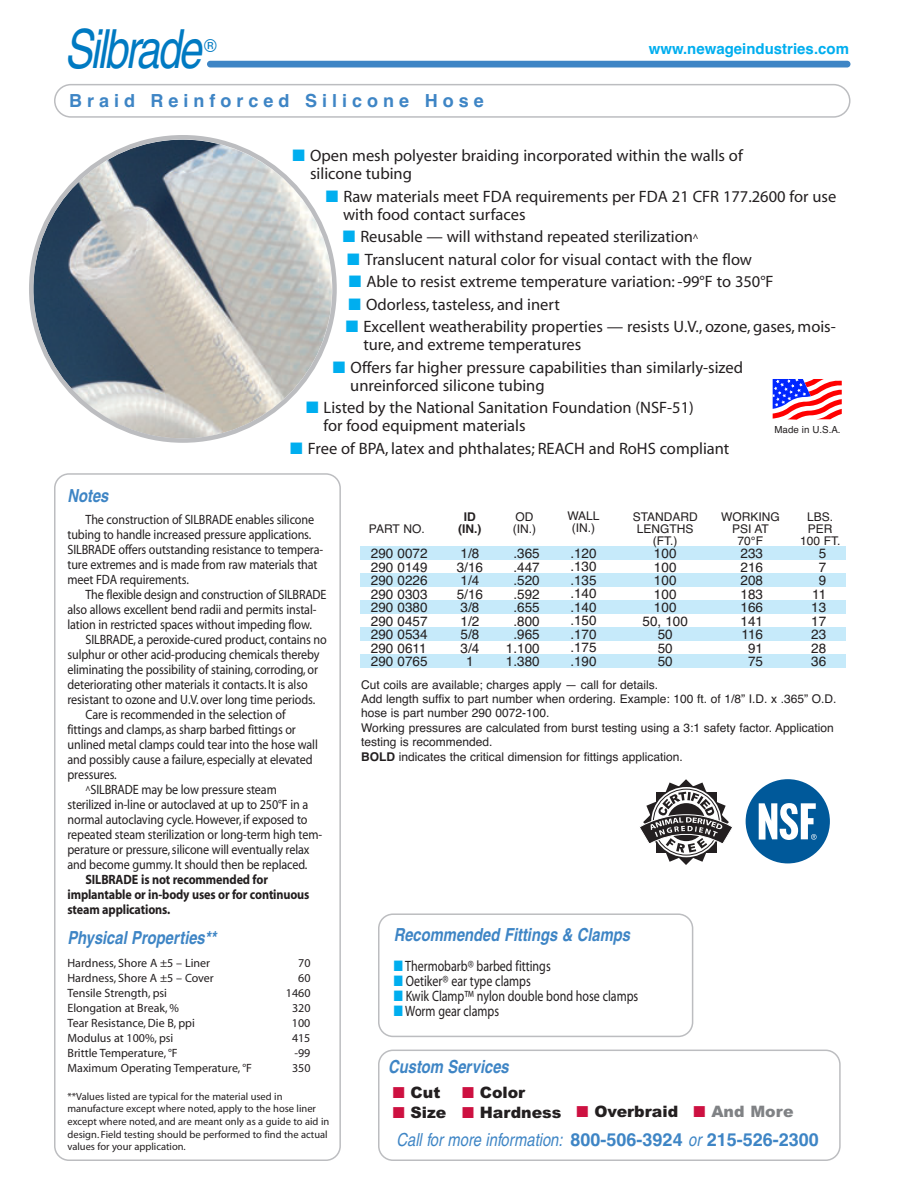
<style>
.page{position:relative;width:918px;height:1188px;background:#fff}
.page>*{position:absolute;margin:0;border:0;box-sizing:border-box;transform-origin:0 0}
.t1{font:italic 54px "Helvetica";color:#007ac2;scale:.78 1}
.t2{font:italic 700 18px "Helvetica";color:#3e85c5;scale:.82 1}
.t3{font:italic 18px "Helvetica";color:#3e85c5;scale:.82 1}
.t4{font:700 18px "Helvetica";letter-spacing:.28em;color:#3e85c5}
.t5{font:18px "Helvetica";color:#007ac2;scale:.95 1}
.t6{font:16.5px/18px "Myriad";color:#231f20}
.t7{font:900 15.75px "Arial";color:#231f20}
.t8{font:15px "Myriad";color:#231f20;scale:.8 1}
.t9{font:700 15px "Helvetica";color:#00aeef}
.t10{font:13.5px/15px "Myriad";letter-spacing:-.01em;color:#231f20;scale:.9 1}
.t11{font:13.5px/13.5px "Helvetica";color:#231f20;text-align:center}
.t12{font:700 13.5px/15px "Myriad";letter-spacing:-.01em;color:#231f20;scale:.9 1}
.t13{font:12px/12px "Helvetica";color:#231f20;text-align:center}
.t14{font:12px "Myriad";color:#231f20}
.t15{font:700 12px/12px "Helvetica";color:#231f20;text-align:center}
.t16{font:10.5px/12.6px "Myriad";color:#231f20}
.t17{font:9.75px "Helvetica";color:#231f20}
.s1{color:#00aeef}
.s2{font-family:"Times";font-size:12px}
.s3{font-weight:700}
.s4{color:#cd1141}
.s5{color:#808285}
.s6{font-weight:700;font-style:normal}
</style>
<div class="page">
<div style="left:207px;top:61px;width:643px;height:7px;background:#3e85c5;border-radius:3px"></div>
<svg style="left:54px;top:84px;width:797px;height:34px"></svg>
<svg style="left:54px;top:473px;width:287px;height:688px"></svg>
<svg style="left:29px;top:135px;width:308px;height:308px"></svg>
<div style="left:360px;top:546px;width:486px;height:14px;background:#c6eafa"></div>
<div style="left:360px;top:573px;width:486px;height:14px;background:#c6eafa"></div>
<div style="left:360px;top:600px;width:486px;height:14px;background:#c6eafa"></div>
<div style="left:360px;top:627px;width:486px;height:14px;background:#c6eafa"></div>
<div style="left:360px;top:654px;width:486px;height:14px;background:#c6eafa"></div>
<svg style="left:378px;top:913px;width:315px;height:124px"></svg>
<svg style="left:773px;top:379px;width:69px;height:41px"></svg>
<svg style="left:378px;top:1050px;width:463px;height:111px"></svg>
<div style="left:746px;top:779px;width:84px;height:84px;background:#00599a;border-radius:50%"></div>
<svg style="left:759px;top:803px;width:58px;height:37px"></svg>
<svg style="left:640px;top:779px;width:92px;height:86px"></svg>
<h1 class="t1" style="left:64px;top:29px;width:188px">Silbrade</h1>
<h2 class="t5" style="left:204px;top:39px;width:15px">®</h2>
<h2 class="t4" style="left:69px;top:95px;width:416px">Braid Reinforced Silicone Hose</h2>
<p class="t9" style="left:649px;top:43px;width:202px">www.newageindustries.com</p>
<p class="t6" style="left:310px;top:148px;width:434px;text-indent:-17px"><span class="s1">■</span> Open mesh polyester braiding incorporated within the walls of silicone tubing</p>
<p class="t6" style="left:343px;top:189px;width:495px;text-indent:-17px"><span class="s1">■</span> Raw materials meet FDA requirements per FDA 21 CFR 177.2600 for use with food contact surfaces</p>
<p class="t6" style="left:343px;top:229px;width:357px"><span class="s1">■</span> Reusable — will withstand repeated sterilization<span class="s2">^</span></p>
<p class="t6" style="left:347px;top:252px;width:406px"><span class="s1">■</span> Translucent natural color for visual contact with the flow</p>
<p class="t6" style="left:349px;top:274px;width:426px"><span class="s1">■</span> Able to resist extreme temperature variation: -99°F to 350°F</p>
<p class="t6" style="left:348px;top:297px;width:213px"><span class="s1">■</span> Odorless, tasteless, and inert</p>
<p class="t6" style="left:363px;top:319px;width:474px;text-indent:-17px"><span class="s1">■</span> Excellent weatherability properties — resists U.V., ozone, gases, mois&shy;ture, and extreme temperatures</p>
<p class="t6" style="left:350px;top:360px;width:394px;text-indent:-17px"><span class="s1">■</span> Offers far higher pressure capabilities than similarly-sized unreinforced silicone tubing</p>
<p class="t6" style="left:323px;top:400px;width:372px;text-indent:-17px"><span class="s1">■</span> Listed by the National Sanitation Foundation (NSF-51) for food equipment materials</p>
<p class="t6" style="left:290px;top:441px;width:441px"><span class="s1">■</span> Free of BPA, latex and phthalates; REACH and RoHS compliant</p>
<p class="t17" style="left:775px;top:426px;width:68px">Made in U.S.A.</p>
<h2 class="t2" style="left:68px;top:488px;width:55px">Notes</h2>
<p class="t10" style="left:68px;top:513px;width:286px;text-indent:18px">The construction of SILBRADE enables silicone tubing to handle increased pressure applications.<br>SILBRADE offers outstanding resistance to tempera&shy;ture extremes and is made from raw materials that meet FDA requirements.</p>
<p class="t10" style="left:68px;top:588px;width:289px;text-indent:18px">The flexible design and construction of SILBRADE also allows excellent bend radii and permits instal - lation in restricted spaces without impeding flow.</p>
<p class="t10" style="left:86px;top:633px;width:270px">SILBRADE, a peroxide-cured product, contains no</p>
<p class="t10" style="left:68px;top:648px;width:282px">sulphur or other acid-producing chemicals thereby</p>
<p class="t10" style="left:68px;top:663px;width:280px">eliminating the possibility of staining, corro ding, or</p>
<p class="t10" style="left:68px;top:678px;width:268px">deteriorating other materials it contacts. It is also</p>
<p class="t10" style="left:68px;top:693px;width:277px">resistant to ozone and U.V. over long time periods.</p>
<p class="t10" style="left:86px;top:708px;width:224px">Care is recommended in the selection of</p>
<p class="t10" style="left:68px;top:723px;width:255px">fittings and clamps, as sharp barbed fittings or</p>
<p class="t10" style="left:68px;top:738px;width:280px">unlined metal clamps could tear into the hose wall</p>
<p class="t10" style="left:68px;top:753px;width:274px">and possibly cause a failure, especially at elevated</p>
<p class="t10" style="left:68px;top:768px;width:56px">pressures.</p>
<p class="t10" style="left:86px;top:783px;width:214px"><span class="s2">^</span>SILBRADE may be low pressure steam</p>
<p class="t10" style="left:68px;top:798px;width:269px">sterilized in-line or autoclaved at up to 250°F in a</p>
<p class="t10" style="left:68px;top:813px;width:268px">normal autoclaving cycle. However, if exposed to</p>
<p class="t10" style="left:68px;top:828px;width:284px">repeated steam sterilization or long-term high tem-</p>
<p class="t10" style="left:68px;top:843px;width:270px">perature or pressure, silicone will eventually relax</p>
<p class="t10" style="left:68px;top:858px;width:268px">and become gummy. It should then be replaced.</p>
<p class="t12" style="left:68px;top:873px;width:270px;text-indent:18px">SILBRADE is not recommended for implantable or in-body uses or for continuous steam applications.</p>
<h2 class="t2" style="left:68px;top:931px;width:187px">Physical Properties**</h2>
<p class="t14" style="left:68px;top:958px;width:144px">Hardness, Shore A ±5 – Liner</p>
<p class="t14" style="left:298px;top:958px;width:14px">70</p>
<p class="t14" style="left:68px;top:973px;width:148px">Hardness, Shore A ±5 – Cover</p>
<p class="t14" style="left:298px;top:973px;width:14px">60</p>
<p class="t14" style="left:68px;top:988px;width:101px">Tensile Strength, psi</p>
<p class="t14" style="left:286px;top:988px;width:26px">1460</p>
<p class="t14" style="left:68px;top:1003px;width:113px">Elongation at Break, %</p>
<p class="t14" style="left:292px;top:1003px;width:20px">320</p>
<p class="t14" style="left:68px;top:1018px;width:129px">Tear Resistance, Die B, ppi</p>
<p class="t14" style="left:292px;top:1018px;width:20px">100</p>
<p class="t14" style="left:68px;top:1033px;width:107px">Modulus at 100%, psi</p>
<p class="t14" style="left:292px;top:1033px;width:20px">415</p>
<p class="t14" style="left:68px;top:1048px;width:112px">Brittle Temperature, °F</p>
<p class="t14" style="left:294px;top:1048px;width:17px">-99</p>
<p class="t14" style="left:68px;top:1063px;width:186px">Maximum Operating Temperature, °F</p>
<p class="t14" style="left:292px;top:1063px;width:20px">350</p>
<p class="t16" style="left:68px;top:1091px;width:263px">**Values listed are typical for the material used in manufacture except where noted, apply to the hose liner except where noted, and are meant only as a guide to aid in design. Field testing should be performed to find the actual values for your application.</p>
<p class="t13" style="left:513px;top:512px;width:25px;text-align:left">OD (IN.)</p>
<p class="t11" style="left:506px;top:548px;width:35px">.365 .447 .520 .592 .655 .800 .965<br>1.100<br>1.380</p>
<p class="t13" style="left:721px;top:512px;width:60px">WORKING<br>PSI AT<br>70°F</p>
<p class="t11" style="left:741px;top:548px;width:24px">233<br>216<br>208<br>183<br>166<br>141<br>116<br>91<br>75</p>
<p class="t13" style="left:633px;top:512px;width:67px">STANDARD<br>LENGTHS (FT.)</p>
<p class="t11" style="left:643px;top:548px;width:47px">100<br>100<br>100<br>100<br>100<br>50, 100<br>50<br>50<br>50</p>
<p class="t13" style="left:800px;top:512px;width:42px">LBS.<br>PER<br>100 FT.</p>
<p class="t11" style="left:811px;top:548px;width:17px">5<br>7<br>9<br>11<br>13<br>17<br>23<br>28<br>36</p>
<p class="t13" style="left:567px;top:511px;width:34px">WALL (IN.)</p>
<p class="t11" style="left:570px;top:548px;width:28px;text-align:justify">.120 .130 .135 .140 .140 .150 .170 .175 .190</p>
<p class="t13" style="left:361px;top:678px;width:477px;line-height:14.4px;text-align:left">Cut coils are available; charges apply — call for details.<br>Add length suffix to part number when ordering. Example: 100 ft. of 1/8” I.D. x .365” O.D. hose is part number 290 0072-100.<br>Working pressures are calculated from burst testing using a 3:1 safety factor. Application testing is recommended.<br><span class="s3">BOLD</span> indicates the critical dimension for fittings application.</p>
<p class="t15" style="left:458px;top:512px;width:25px">ID (IN.)</p>
<p class="t11" style="left:457px;top:548px;width:28px">1/8<br>3/16<br>1/4<br>5/16<br>3/8<br>1/2<br>5/8<br>3/4<br>1</p>
<p class="t13" style="left:369px;top:524px;width:57px">PART NO.</p>
<p class="t11" style="left:371px;top:548px;width:58px;text-align:justify">290 0072<br>290 0149<br>290 0226<br>290 0303<br>290 0380<br>290 0457<br>290 0534<br>290 0611<br>290 0765</p>
<h2 class="t2" style="left:394px;top:928px;width:293px">Recommended Fittings &amp; Clamps</h2>
<p class="t8" style="left:394px;top:960px;width:198px"><span class="s1">■</span> Thermobarb® barbed fittings</p>
<p class="t8" style="left:394px;top:975px;width:173px"><span class="s1">■</span> Oetiker® ear type clamps</p>
<p class="t8" style="left:394px;top:990px;width:307px"><span class="s1">■</span> Kwik Clamp™ nylon double bond hose clamps</p>
<p class="t8" style="left:394px;top:1005px;width:133px"><span class="s1">■</span> Worm gear clamps</p>
<h2 class="t2" style="left:388px;top:1060px;width:152px">Custom Services</h2>
<p class="t7" style="left:462px;top:1084px;width:65px"><span class="s4">■</span> Color</p>
<p class="t7" style="left:462px;top:1103px;width:333px"><span class="s4">■</span> Hardness <span class="s4">■</span> Overbraid <span class="s4">■</span> <span class="s5">And More</span></p>
<h2 class="t3" style="left:397px;top:1133px;width:517px">Call for more information: <span class="s6">800-506-3924</span> or <span class="s6">215-526-2300</span></h2>
<p class="t7" style="left:393px;top:1084px;width:49px"><span class="s4">■</span> Cut</p>
<p class="t7" style="left:393px;top:1104px;width:55px"><span class="s4">■</span> Size</p>
</div>
